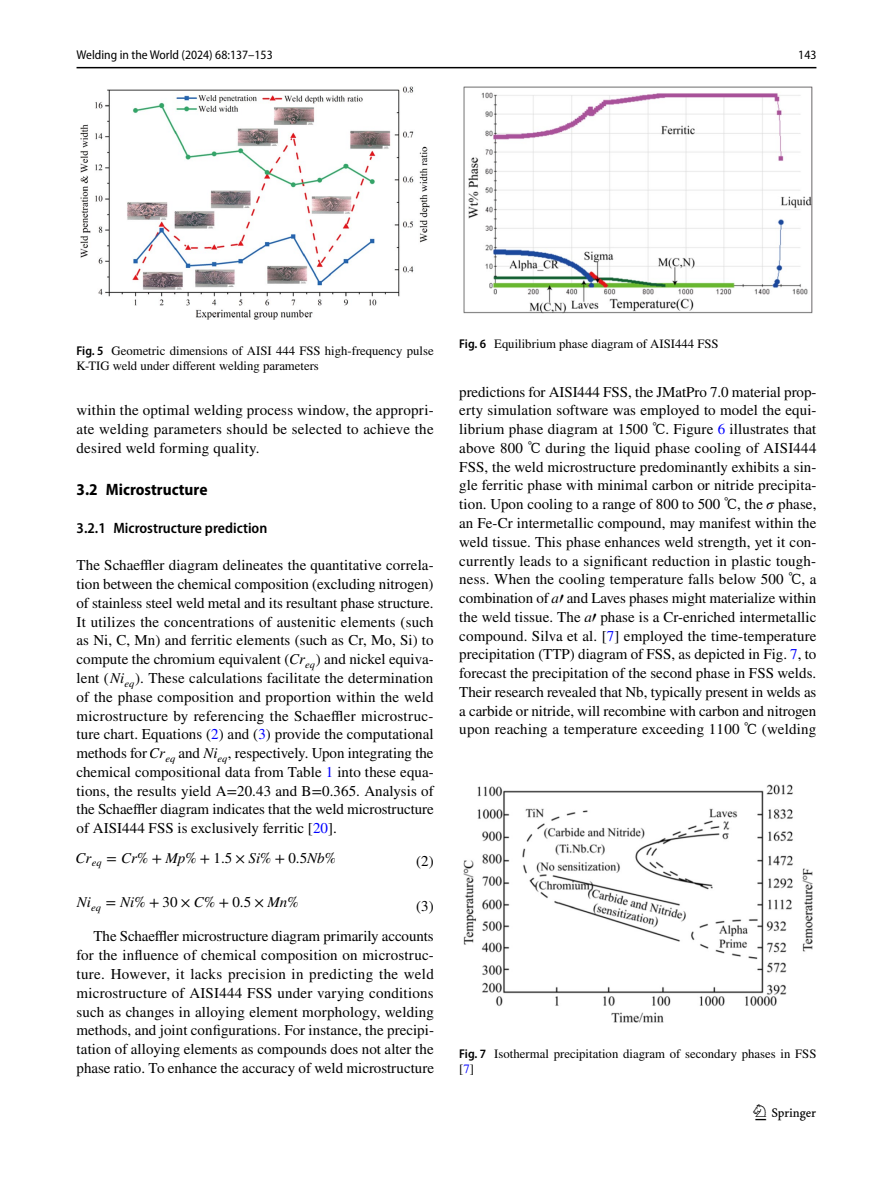
<style>
.page{position:relative;width:893px;height:1187px;background:#fff}
.page>*{position:absolute;margin:0;border:0;box-sizing:border-box;transform-origin:0 0}
.t1{font:22.5px "Springnew Regular 3";color:#000}
.t2{font:700 semi-condensed 16.5px "Myriad Pro";color:#000}
.t3{font:15px/18.8px "STIX";letter-spacing:.005em;color:#000;text-align:justify}
.t4{font:600 semi-condensed 15px "Myriad Pro";color:#000}
.t5{font:15px "STIX General Italic 11";color:#000}
.t6{font:15px "STIX Math Regular 2";color:#000}
.t7{font:12.75px/15px "STIX";color:#000}
.t8{font:semi-condensed 12.75px "Myriad Pro";color:#000}
.s1{font-family:"Myriad Pro";font-weight:600;font-stretch:semi-condensed}
.s2{font-family:"STIX General Italic 7"}
.s3{font-family:"STIX General Italic 8"}
.s4{color:#00f}
.s5{font-family:"STIX General Italic 9"}
.s6{font-family:"STIX General Italic 10"}
.s7{font-family:"STIX Math Regular 5"}
.s8{font-family:"STIX General"}
.s9{font-family:"STIX General Italic 4"}
.s10{font-family:"STIX General Regular 2"}
.s11{font-family:"Code 2000"}
.s12{font-family:"STIX Math Italic 3"}
.s13{font-family:"STIX General Italic 5"}
.s14{font-family:"STIX Math Regular 3"}
.s15{font-family:"STIX General Italic 6"}
.s16{font-family:"STIX Math Regular 4"}
</style>
<div class="page">
<hr style="left:77px;top:67px;width:739px;height:1px;background:#000">
<img style="left:81px;top:87px;width:348px;height:233px">
<div style="left:459px;top:87px;width:357px;height:226px;background:linear-gradient(to bottom,#fff,#fff)"></div>
<img style="left:463px;top:87px;width:349px;height:226px">
<img style="left:463px;top:784px;width:349px;height:238px">
<p class="t8" style="left:77px;top:48px;width:198px">Welding in the World (2024) 68:137–153</p>
<p class="t8" style="left:798px;top:48px;width:20px">143</p>
<p class="t7" style="left:77px;top:344px;width:359px"><span class="s1">Fig. 5</span> Geometric dimensions of AISI 444 FSS high-frequency pulse<br>K-TIG weld under different welding parameters</p>
<p class="t3" style="left:77px;top:402px;width:359px">within the optimal welding process window, the appropri&shy;ate welding parameters should be selected to achieve the desired weld forming quality.</p>
<p class="t2" style="left:77px;top:480px;width:132px">3.2 Microstructure</p>
<p class="t4" style="left:77px;top:519px;width:192px">3.2.1 Microstructure prediction</p>
<p class="t3" style="left:77px;top:557px;width:359px">The Schaeffler diagram delineates the quantitative correla&shy;tion between the chemical composition (excluding nitrogen) of stainless steel weld metal and its resultant phase structure.<br>It utilizes the concentrations of austenitic elements (such as Ni, C, Mn) and ferritic elements (such as Cr, Mo, Si) to compute the chromium equivalent (<span class="s2">Cr</span><sub>eq</sub>) and nickel equiva&shy;lent (<span class="s3">Ni</span><sub>eq</sub>). These calculations facilitate the determination of the phase composition and proportion within the weld microstructure by referencing the Schaeffler microstruc&shy;ture chart. Equations (<span class="s4">2</span>) and (<span class="s4">3</span>) provide the computational methods for <span class="s5">Cr</span><sub>eq</sub> and <span class="s6">Ni</span><sub>eq</sub>, respectively. Upon integrating the chemical compositional data from Table <span class="s4">1</span> into these equa&shy;tions, the results yield A=20.43 and B=0.365. Analysis of the Schaeffler diagram indicates that the weld microstructure of AISI444 FSS is exclusively ferritic [<span class="s4">20</span>].</p>
<p class="t5" style="left:76px;top:852px;width:262px">Cr<sub>eq</sub> <span class="s7">=</span> Cr<span class="s7">% +</span> Mp<span class="s7">% +</span> <span class="s8">1.5</span> <span class="s7">×</span> Si<span class="s7">% +</span> <span class="s8">0.5</span>Nb<span class="s7">%</span></p>
<p class="t3" style="left:416px;top:852px;width:19px">(2)</p>
<p class="t6" style="left:77px;top:893px;width:223px"><span class="s9">Ni</span><sub>eq</sub> = <span class="s9">Ni</span>% + <span class="s10">30</span> × <span class="s9">C</span>% + <span class="s10">0.5</span> × <span class="s9">Mn</span>%</p>
<p class="t3" style="left:416px;top:897px;width:19px">(3)</p>
<p class="t3" style="left:77px;top:928px;width:359px;text-indent:17px">The Schaeffler microstructure diagram primarily accounts for the influence of chemical composition on microstruc&shy;ture. However, it lacks precision in predicting the weld microstructure of AISI444 FSS under varying conditions such as changes in alloying element morphology, welding methods, and joint configurations. For instance, the precipi&shy;tation of alloying elements as compounds does not alter the phase ratio. To enhance the accuracy of weld microstructure</p>
<p class="t7" style="left:459px;top:337px;width:261px"><span class="s1">Fig. 6</span> Equilibrium phase diagram of AISI444 FSS</p>
<p class="t3" style="left:459px;top:383px;width:359px">predictions for AISI444 FSS, the JMatPro 7.0 material prop&shy;erty simulation software was employed to model the equi&shy;librium phase diagram at 1500 <span class="s11">℃</span>. Figure <span class="s4">6</span> illustrates that above 800 <span class="s11">℃</span> during the liquid phase cooling of AISI444<br>FSS, the weld microstructure predominantly exhibits a sin&shy;gle ferritic phase with minimal carbon or nitride precipita&shy;tion. Upon cooling to a range of 800 to 500 <span class="s11">℃</span>, the <span class="s12">𝜎</span> phase, an Fe-Cr intermetallic compound, may manifest within the weld tissue. This phase enhances weld strength, yet it con&shy;currently leads to a significant reduction in plastic tough&shy;ness. When the cooling temperature falls below 500 <span class="s11">℃</span>, a combination of <span class="s13">a</span><span class="s14">′</span> and Laves phases might materialize within the weld tissue. The <span class="s15">a</span><span class="s16">′</span> phase is a Cr-enriched intermetallic compound. Silva et al. [<span class="s4">7</span>] employed the time-temperature precipitation (TTP) diagram of FSS, as depicted in Fig. <span class="s4">7</span>, to forecast the precipitation of the second phase in FSS welds.<br>Their research revealed that Nb, typically present in welds as a carbide or nitride, will recombine with carbon and nitrogen upon reaching a temperature exceeding 1100 <span class="s11">℃</span> (welding</p>
<p class="t7" style="left:459px;top:1047px;width:359px"><span class="s1">Fig. 7</span> Isothermal precipitation diagram of secondary phases in FSS [<span class="s4">7</span>]</p>
<h1 class="t1" style="left:755px;top:1104px;width:62px">1 3</h1>
</div>
